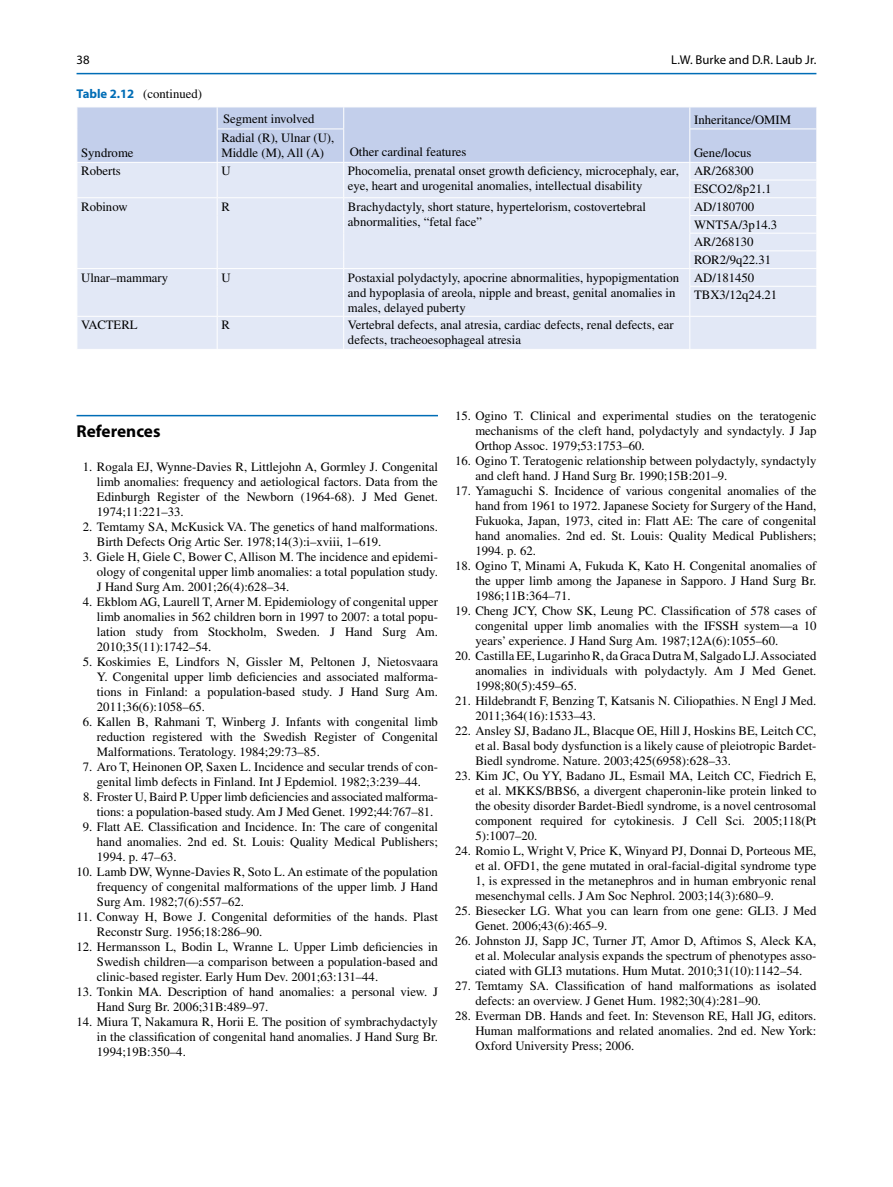
<style>
.page{position:relative;width:893px;height:1187px;background:#fff}
.page>*{position:absolute;margin:0;border:0;box-sizing:border-box;transform-origin:0 0}
.t1{font:700 17.25px "Myriad";color:#000}
.t2{font:12.75px/15px "Times";color:#000;text-align:justify}
.t3{font:12.75px "Myriad";letter-spacing:.005em;color:#000}
.s1{font-family:"Myriad";font-weight:700;color:#006db6}
</style>
<div class="page">
<hr style="left:77px;top:415px;width:361px;height:1px;background:#006db6">
<div style="left:78px;top:286px;width:738px;height:63px;background:#e2e8f6"></div>
<hr style="left:217px;top:286px;width:1px;height:30px;background:#fff">
<hr style="left:343px;top:286px;width:1px;height:30px;background:#fff">
<hr style="left:689px;top:286px;width:128px;height:1px;background:#fff">
<hr style="left:689px;top:286px;width:1px;height:30px;background:#fff">
<hr style="left:77px;top:316px;width:140px;height:1px;background:#fff">
<hr style="left:217px;top:316px;width:600px;height:1px;background:#fff">
<svg style="left:77px;top:107px;width:740px;height:179px;background:#d9e1f2"></svg>
<hr style="left:77px;top:129px;width:1px;height:33px;background:#fff">
<hr style="left:217px;top:129px;width:1px;height:33px;background:#fff">
<hr style="left:343px;top:129px;width:1px;height:33px;background:#fff">
<hr style="left:689px;top:129px;width:1px;height:33px;background:#fff">
<hr style="left:816px;top:129px;width:1px;height:33px;background:#fff">
<hr style="left:217px;top:316px;width:1px;height:33px;background:#fff">
<hr style="left:343px;top:316px;width:1px;height:33px;background:#fff">
<hr style="left:689px;top:316px;width:1px;height:33px;background:#fff">
<hr style="left:77px;top:162px;width:266px;height:1px;background:#fff">
<hr style="left:690px;top:162px;width:127px;height:1px;background:#fff">
<hr style="left:77px;top:73px;width:739px;height:1px;background:#006db6">
<p class="t3" style="left:77px;top:55px;width:15px">38</p>
<p class="t2" style="left:77px;top:87px;width:127px"><span class="s1">Table 2.12</span> (continued)</p>
<p class="t2" style="left:81px;top:147px;width:54px">Syndrome</p>
<p class="t2" style="left:223px;top:112px;width:93px">Segment involved</p>
<p class="t2" style="left:221px;top:132px;width:114px">Radial (R), Ulnar (U),<br>Middle (M), All (A)</p>
<p class="t2" style="left:350px;top:146px;width:118px">Other cardinal features</p>
<p class="t3" style="left:671px;top:55px;width:147px">L.W. Burke and D.R. Laub Jr.</p>
<p class="t2" style="left:694px;top:113px;width:99px">Inheritance/OMIM</p>
<p class="t2" style="left:694px;top:147px;width:59px">Gene/locus</p>
<p class="t2" style="left:81px;top:165px;width:41px">Roberts</p>
<p class="t2" style="left:221px;top:165px;width:11px">U</p>
<p class="t2" style="left:348px;top:165px;width:332px">Phocomelia, prenatal onset growth deficiency, microcephaly, ear, eye, heart and urogenital anomalies, intellectual disability</p>
<p class="t2" style="left:694px;top:163px;width:79px;line-height:17.7px">AR/268300<br>ESCO2/8p21.1</p>
<p class="t2" style="left:81px;top:200px;width:48px">Robinow</p>
<p class="t2" style="left:221px;top:200px;width:10px">R</p>
<p class="t2" style="left:348px;top:200px;width:299px">Brachydactyly, short stature, hypertelorism, costovertebral abnormalities, “fetal face”</p>
<p class="t2" style="left:694px;top:199px;width:85px;line-height:17.7px;text-align:left">AD/180700<br>WNT5A/3p14.3<br>AR/268130<br>ROR2/9q22.31</p>
<p class="t2" style="left:81px;top:271px;width:89px">Ulnar–mammary</p>
<p class="t2" style="left:221px;top:271px;width:11px">U</p>
<p class="t2" style="left:348px;top:271px;width:333px;text-align:left">Postaxial polydactyly, apocrine abnormalities, hypopigmentation and hypoplasia of areola, nipple and breast, genital anomalies in males, delayed puberty</p>
<p class="t2" style="left:694px;top:270px;width:85px;line-height:17.7px">AD/181450<br>TBX3/12q24.21</p>
<p class="t2" style="left:81px;top:319px;width:58px">VACTERL</p>
<p class="t2" style="left:221px;top:319px;width:10px">R</p>
<p class="t2" style="left:348px;top:319px;width:327px">Vertebral defects, anal atresia, cardiac defects, renal defects, ear defects, tracheoesophageal atresia</p>
<h1 class="t1" style="left:77px;top:425px;width:86px">References</h1>
<p class="t2" style="left:97px;top:460px;width:343px;text-indent:-14px">1. Rogala EJ, Wynne-Davies R, Littlejohn A, Gormley J. Congenital limb anomalies: frequency and aetiological factors. Data from the Edinburgh Register of the Newborn (1964-68). J Med Genet.<br>1974;11:221–33.</p>
<p class="t2" style="left:97px;top:520px;width:343px;text-indent:-14px">2. Temtamy SA, McKusick VA. The genetics of hand malformations.<br>Birth Defects Orig Artic Ser. 1978;14(3):i–xviii, 1–619.</p>
<p class="t2" style="left:97px;top:550px;width:343px;text-indent:-14px">3. Giele H, Giele C, Bower C, Allison M. The incidence and epidemi&shy;ology of congenital upper limb anomalies: a total population study.<br>J Hand Surg Am. 2001;26(4):628–34.</p>
<p class="t2" style="left:97px;top:595px;width:343px;text-indent:-14px">4. Ekblom AG, Laurell T, Arner M. Epidemiology of congenital upper limb anomalies in 562 children born in 1997 to 2007: a total popu&shy;lation study from Stockholm, Sweden. J Hand Surg Am.<br>2010;35(11):1742–54.</p>
<p class="t2" style="left:97px;top:655px;width:343px;text-indent:-14px">5. Koskimies E, Lindfors N, Gissler M, Peltonen J, Nietosvaara Y. Congenital upper limb deficiencies and associated malforma&shy;tions in Finland: a population-based study. J Hand Surg Am.<br>2011;36(6):1058–65.</p>
<p class="t2" style="left:97px;top:715px;width:343px;text-indent:-14px">6. Kallen B, Rahmani T, Winberg J. Infants with congenital limb reduction registered with the Swedish Register of Congenital Malformations. Teratology. 1984;29:73–85.</p>
<p class="t2" style="left:83px;top:760px;width:357px;text-align:center">7. Aro T, Heinonen OP, Saxen L. Incidence and secular trends of con&shy;genital limb defects in Finland. Int J Epdemiol. 1982;3:239–44.</p>
<p class="t2" style="left:97px;top:790px;width:343px;text-indent:-14px">8. Froster U, Baird P. Upper limb deficiencies and associated malforma&shy;tions: a population-based study. Am J Med Genet. 1992;44:767–81.</p>
<p class="t2" style="left:97px;top:820px;width:343px;text-indent:-14px">9. Flatt AE. Classification and Incidence. In: The care of congenital hand anomalies. 2nd ed. St. Louis: Quality Medical Publishers; 1994. p. 47–63.</p>
<p class="t2" style="left:97px;top:865px;width:343px;text-indent:-20px">10. Lamb DW, Wynne-Davies R, Soto L. An estimate of the population frequency of congenital malformations of the upper limb. J Hand Surg Am. 1982;7(6):557–62.</p>
<p class="t2" style="left:97px;top:910px;width:343px;text-indent:-20px">11. Conway H, Bowe J. Congenital deformities of the hands. Plast<br>Reconstr Surg. 1956;18:286–90.</p>
<p class="t2" style="left:97px;top:940px;width:343px;text-indent:-20px">12. Hermansson L, Bodin L, Wranne L. Upper Limb deficiencies in Swedish children—a comparison between a population-based and clinic-based register. Early Hum Dev. 2001;63:131–44.</p>
<p class="t2" style="left:97px;top:985px;width:343px;text-indent:-20px">13. Tonkin MA. Description of hand anomalies: a personal view. J<br>Hand Surg Br. 2006;31B:489–97.</p>
<p class="t2" style="left:97px;top:1015px;width:343px;text-indent:-20px">14. Miura T, Nakamura R, Horii E. The position of symbrachydactyly in the classification of congenital hand anomalies. J Hand Surg Br.<br>1994;19B:350–4.</p>
<p class="t2" style="left:475px;top:409px;width:343px;text-indent:-20px">15. Ogino T. Clinical and experimental studies on the teratogenic mechanisms of the cleft hand, polydactyly and syndactyly. J Jap Orthop Assoc. 1979;53:1753–60.</p>
<p class="t2" style="left:475px;top:454px;width:343px;text-indent:-20px">16. Ogino T. Teratogenic relationship between polydactyly, syndactyly and cleft hand. J Hand Surg Br. 1990;15B:201–9.</p>
<p class="t2" style="left:475px;top:484px;width:343px;text-indent:-20px">17. Yamaguchi S. Incidence of various congenital anomalies of the hand from 1961 to 1972. Japanese Society for Surgery of the Hand, Fukuoka, Japan, 1973, cited in: Flatt AE: The care of congenital hand anomalies. 2nd ed. St. Louis: Quality Medical Publishers; 1994. p. 62.</p>
<p class="t2" style="left:475px;top:559px;width:343px;text-indent:-20px">18. Ogino T, Minami A, Fukuda K, Kato H. Congenital anomalies of the upper limb among the Japanese in Sapporo. J Hand Surg Br.<br>1986;11B:364–71.</p>
<p class="t2" style="left:475px;top:604px;width:343px;text-indent:-20px">19. Cheng JCY, Chow SK, Leung PC. Classification of 578 cases of congenital upper limb anomalies with the IFSSH system—a 10 years’ experience. J Hand Surg Am. 1987;12A(6):1055–60.</p>
<p class="t2" style="left:475px;top:649px;width:343px;text-indent:-20px">20. Castilla EE, Lugarinho R, da Graca Dutra M, Salgado LJ. Associated anomalies in individuals with polydactyly. Am J Med Genet.<br>1998;80(5):459–65.</p>
<p class="t2" style="left:475px;top:694px;width:343px;text-indent:-20px">21. Hildebrandt F, Benzing T, Katsanis N. Ciliopathies. N Engl J Med.<br>2011;364(16):1533–43.</p>
<p class="t2" style="left:475px;top:724px;width:343px;text-indent:-20px">22. Ansley SJ, Badano JL, Blacque OE, Hill J, Hoskins BE, Leitch CC, et al. Basal body dysfunction is a likely cause of pleiotropic Bardet-Biedl syndrome. Nature. 2003;425(6958):628–33.</p>
<p class="t2" style="left:475px;top:769px;width:343px;text-indent:-20px">23. Kim JC, Ou YY, Badano JL, Esmail MA, Leitch CC, Fiedrich E, et al. MKKS/BBS6, a divergent chaperonin-like protein linked to the obesity disorder Bardet-Biedl syndrome, is a novel centrosomal component required for cytokinesis. J Cell Sci. 2005;118(Pt 5):1007–20.</p>
<p class="t2" style="left:475px;top:844px;width:343px;text-indent:-20px">24. Romio L, Wright V, Price K, Winyard PJ, Donnai D, Porteous ME, et al. OFD1, the gene mutated in oral-facial-digital syndrome type 1, is expressed in the metanephros and in human embryonic renal mesenchymal cells. J Am Soc Nephrol. 2003;14(3):680–9.</p>
<p class="t2" style="left:475px;top:904px;width:343px;text-indent:-20px">25. Biesecker LG. What you can learn from one gene: GLI3. J Med<br>Genet. 2006;43(6):465–9.</p>
<p class="t2" style="left:475px;top:934px;width:343px;text-indent:-20px">26. Johnston JJ, Sapp JC, Turner JT, Amor D, Aftimos S, Aleck KA, et al. Molecular analysis expands the spectrum of phenotypes asso&shy;ciated with GLI3 mutations. Hum Mutat. 2010;31(10):1142–54.</p>
<p class="t2" style="left:475px;top:979px;width:343px;text-indent:-20px">27. Temtamy SA. Classification of hand malformations as isolated defects: an overview. J Genet Hum. 1982;30(4):281–90.</p>
<p class="t2" style="left:475px;top:1009px;width:343px;text-indent:-20px">28. Everman DB. Hands and feet. In: Stevenson RE, Hall JG, editors.<br>Human malformations and related anomalies. 2nd ed. New York:<br>Oxford University Press; 2006.</p>
</div>
